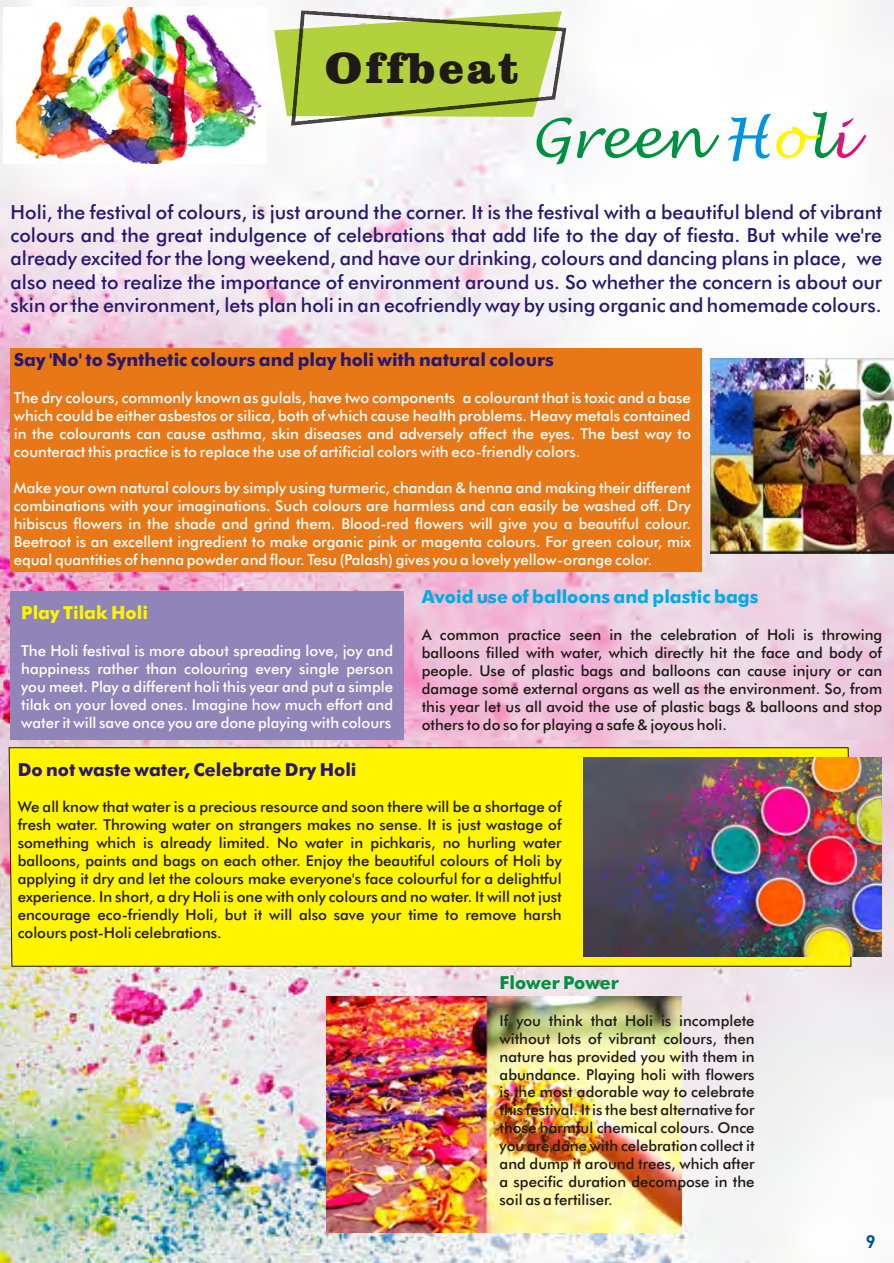
<style>
.page{position:relative;width:894px;height:1263px;background:#fff}
.page>*{position:absolute;margin:0;border:0;box-sizing:border-box;transform-origin:0 0}
.t1{font:54px "Lucida Handwriting";color:#009140}
.t2{font:44.55px "Clarendon Blk BT";letter-spacing:.065em;color:#1f1a17}
.t3{font:19.5px/23.4px "Futura Md BT";color:#291770;text-align:justify}
.t4{font:700 18px "Futura Md BT";color:#291770}
.t5{font:700 18px "Futura Md BT";color:#00abe8}
.t6{font:700 18px "Futura Md BT";color:#fff500}
.t7{font:700 18px "Futura Md BT";color:#009140}
.t8{font:700 18px "DIN";color:#00528a}
.t9{font:15px/18px "Futura Md BT";color:#1f1a17;text-align:justify}
.t10{font:15px/18px "Futura Md BT";color:#fff;text-align:justify}
.s1{color:#0094de}
.s2{color:#fff500}
.s3{color:#de127a}
</style>
<div class="page">
<img style="left:0;top:0;width:894px;height:1263px">
<img style="left:4px;top:8px;width:262px;height:156px">
<div style="left:8px;top:747px;width:844px;height:220px;background:#fff500"></div>
<div style="left:10px;top:349px;width:692px;height:223px;background:#e87817"></div>
<svg style="left:274px;top:11px;width:17px;height:106px"></svg>
<img style="left:291px;top:10px;width:276px;height:116px">
<img style="left:711px;top:358px;width:183px;height:195px">
<div style="left:11px;top:591px;width:393px;height:149px;background:#8f85b8"></div>
<img style="left:583px;top:757px;width:299px;height:200px">
<img style="left:327px;top:996px;width:355px;height:236px">
<h2 class="t2" style="left:325px;top:49px;width:196px">Offbeat</h2>
<h1 class="t1" style="left:806px;top:111px;width:23px">l</h1>
<h1 class="t1" style="left:531px;top:111px;width:323px">Green <span class="s1">H</span><span class="s2">o</span> <span class="s3">i</span></h1>
<p class="t3" style="left:11px;top:202px;width:873px">Holi, the festival of colours, is just around the corner. It is the festival with a beautiful blend of vibrant colours and the great indulgence of celebrations that add life to the day of fiesta. But while we're already excited for the long weekend, and have our drinking, colours and dancing plans in place, we also need to realize the importance of environment around us. So whether the concern is about our skin or the environment, lets plan holi in an ecofriendly way by using organic and homemade colours.</p>
<p class="t4" style="left:14px;top:352px;width:542px">Say 'No' to Synthetic colours and play holi with natural colours</p>
<p class="t10" style="left:14px;top:390px;width:679px">The dry colours, commonly known as gulals, have two components a colourant that is toxic and a base which could be either asbestos or silica, both of which cause health problems. Heavy metals contained in the colourants can cause asthma, skin diseases and adversely affect the eyes. The best way to counteract this practice is to replace the use of artificial colors with eco-friendly colors.</p>
<p class="t10" style="left:14px;top:480px;width:679px">Make your own natural colours by simply using turmeric, chandan &amp; henna and making their different combinations with your imaginations. Such colours are harmless and can easily be washed off. Dry hibiscus flowers in the shade and grind them. Blood-red flowers will give you a beautiful colour.<br>Beetroot is an excellent ingredient to make organic pink or magenta colours. For green colour, mix equal quantities of henna powder and flour. Tesu (Palash) gives you a lovely yellow-orange color.</p>
<p class="t5" style="left:422px;top:590px;width:338px">Avoid use of balloons and plastic bags</p>
<p class="t9" style="left:422px;top:627px;width:462px">A common practice seen in the celebration of Holi is throwing balloons filled with water, which directly hit the face and body of people. Use of plastic bags and balloons can cause injury or can damage some external organs as well as the environment. So, from this year let us all avoid the use of plastic bags &amp; balloons and stop others to do so for playing a safe &amp; joyous holi.</p>
<p class="t6" style="left:21px;top:605px;width:128px">Play Tilak Holi</p>
<p class="t10" style="left:21px;top:643px;width:373px">The Holi festival is more about spreading love, joy and happiness rather than colouring every single person you meet. Play a different holi this year and put a simple tilak on your loved ones. Imagine how much effort and water it will save once you are done playing with colours</p>
<p class="t4" style="left:18px;top:762px;width:340px">Do not waste water, Celebrate Dry Holi</p>
<p class="t9" style="left:18px;top:799px;width:546px">We all know that water is a precious resource and soon there will be a shortage of fresh water. Throwing water on strangers makes no sense. It is just wastage of something which is already limited. No water in pichkaris, no hurling water balloons, paints and bags on each other. Enjoy the beautiful colours of Holi by applying it dry and let the colours make everyone's face colourful for a delightful experience. In short, a dry Holi is one with only colours and no water. It will not just encourage eco-friendly Holi, but it will also save your time to remove harsh colours post-Holi celebrations.</p>
<p class="t7" style="left:500px;top:975px;width:121px">Flower Power</p>
<p class="t9" style="left:500px;top:1013px;width:257px">If you think that Holi is incomplete without lots of vibrant colours, then nature has provided you with them in abundance. Playing holi with flowers is the most adorable way to celebrate this festival. It is the best alternative for those harmful chemical colours. Once you are done with celebration collect it and dump it around trees, which after a specific duration decompose in the soil as a fertiliser.</p>
<p class="t8" style="left:866px;top:1235px;width:11px">9</p>
</div>
